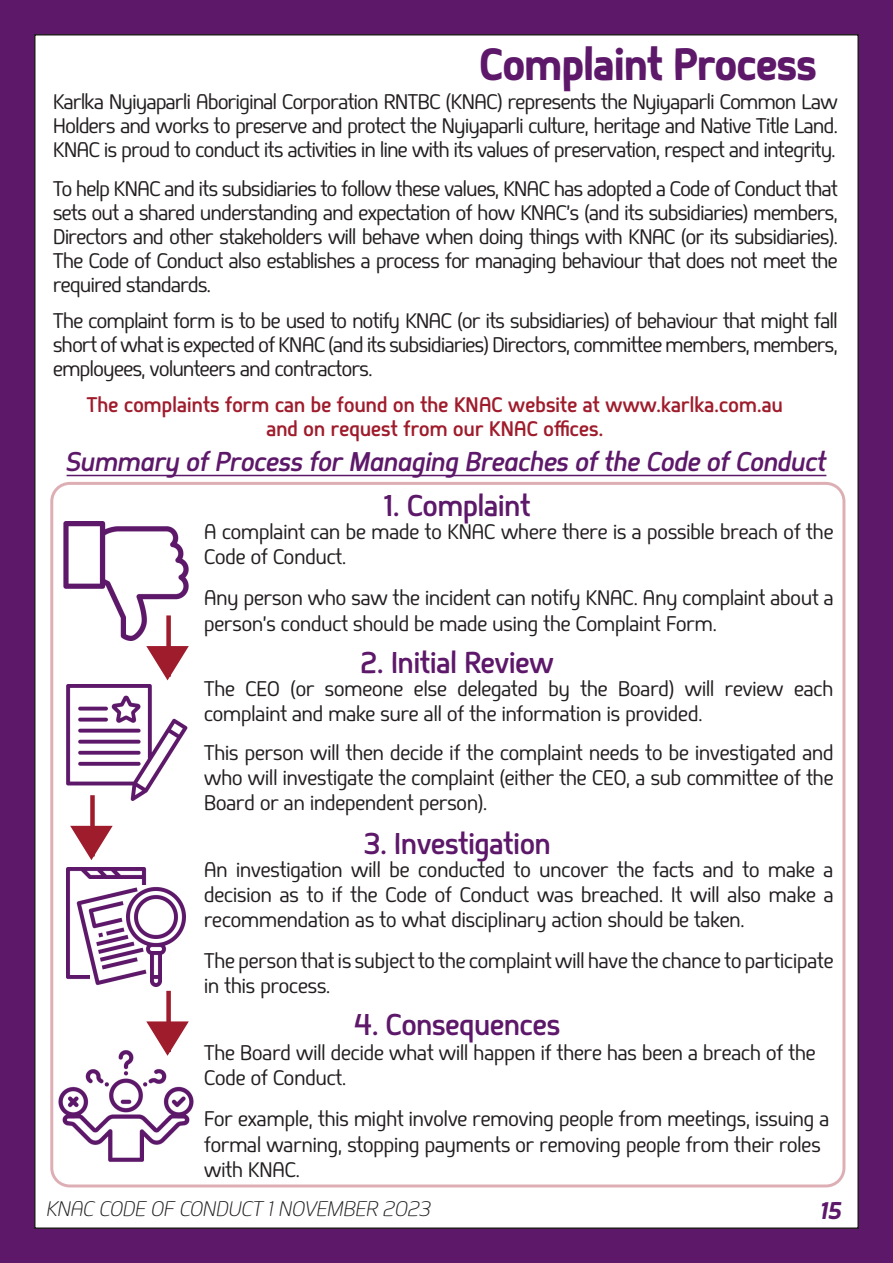
<style>
.page{position:relative;width:893px;height:1263px;background:#5d186a}
.page>*{position:absolute;margin:0;border:0;box-sizing:border-box;transform-origin:0 0}
.Image_Caption_-_Align_Right{font:800 45px "Springsteel";letter-spacing:-.01em;color:#5d186a}
.Image_Caption_-_Align_Right-2{font:700 30px "Springsteel";color:#5d186a}
.Image_Caption_-_Align_Right-3{font:italic 700 27px "Springsteel";color:#5d186a}
.t1{font:italic 800 24px "Springsteel";color:#5d186a}
.Image_Caption_-_Align_Right-4{font:21px/25.2px "Springsteel";color:#231f20}
.Image_Caption_-_Align_Right-5{font:700 21px/24px "Springsteel";letter-spacing:.01em;color:#9f1c2c;text-align:center}
.t2{font:italic 300 21px "Springsteel";color:#231f20}
</style>
<div class="page">
<div style="left:35px;top:35px;width:823px;height:1193px;background:#fff"></div>
<img style="left:63px;top:521px;width:126px;height:120px">
<img style="left:66px;top:684px;width:122px;height:117px">
<img style="left:66px;top:867px;width:120px;height:124px">
<img style="left:54px;top:1050px;width:140px;height:130px">
<div style="left:50px;top:482px;width:795px;height:705px;border:3px solid #9f1c2c;border-radius:18px"></div>
<div style="left:166px;top:615px;width:5px;height:62px;background:#9f1c2c"></div>
<svg style="left:146px;top:644px;width:43px;height:37px"></svg>
<div style="left:90px;top:795px;width:5px;height:61px;background:#9f1c2c"></div>
<svg style="left:70px;top:823px;width:43px;height:37px"></svg>
<div style="left:166px;top:991px;width:5px;height:61px;background:#9f1c2c"></div>
<svg style="left:142px;top:1019px;width:51px;height:39px"></svg>
<hr style="left:67px;top:475px;width:759px;height:1px;background:#5d186a">
<p class="Image_Caption_-_Align_Right" style="left:480px;top:36px;width:338px">Complaint Process</p>
<p class="Image_Caption_-_Align_Right-4" style="left:53px;top:90px;width:786px;line-height:24px;text-align:justify">Karlka Nyiyaparli Aboriginal Corporation RNTBC (KNAC) represents the Nyiyaparli Common Law Holders and works to preserve and protect the Nyiyaparli culture, heritage and Native Title Land.<br>KNAC is proud to conduct its activities in line with its values of preservation, respect and integrity.</p>
<p class="Image_Caption_-_Align_Right-4" style="left:53px;top:176px;width:786px;line-height:24px;text-align:justify">To help KNAC and its subsidiaries to follow these values, KNAC has adopted a Code of Conduct that sets out a shared understanding and expectation of how KNAC’s (and its subsidiaries) members, Directors and other stakeholders will behave when doing things with KNAC (or its subsidiaries).<br>The Code of Conduct also establishes a process for managing behaviour that does not meet the required standards.</p>
<p class="Image_Caption_-_Align_Right-4" style="left:53px;top:308px;width:786px;line-height:24px;text-align:justify">The complaint form is to be used to notify KNAC (or its subsidiaries) of behaviour that might fall short of what is expected of KNAC (and its subsidiaries) Directors, committee members, members, employees, volunteers and contractors.</p>
<p class="Image_Caption_-_Align_Right-5" style="left:87px;top:392px;width:697px">The complaints form can be found on the KNAC website at www.karlka.com.au and on request from our KNAC offices.</p>
<p class="Image_Caption_-_Align_Right-3" style="left:67px;top:445px;width:761px">Summary of Process for Managing Breaches of the Code of Conduct</p>
<p class="Image_Caption_-_Align_Right-2" style="left:384px;top:487px;width:148px">1. Complaint</p>
<p class="Image_Caption_-_Align_Right-4" style="left:204px;top:519px;width:631px">A complaint can be made to KNAC where there is a possible breach of the<br>Code of Conduct.</p>
<p class="Image_Caption_-_Align_Right-4" style="left:204px;top:585px;width:631px">Any person who saw the incident can notify KNAC. Any complaint about a person’s conduct should be made using the Complaint Form.</p>
<p class="Image_Caption_-_Align_Right-2" style="left:361px;top:644px;width:195px">2. Initial Review</p>
<p class="Image_Caption_-_Align_Right-4" style="left:204px;top:676px;width:631px">The CEO (or someone else delegated by the Board) will review each complaint and make sure all of the information is provided.</p>
<p class="Image_Caption_-_Align_Right-4" style="left:204px;top:740px;width:631px;text-align:justify">This person will then decide if the complaint needs to be investigated and who will investigate the complaint (either the CEO, a sub committee of the Board or an independent person).</p>
<p class="Image_Caption_-_Align_Right-2" style="left:364px;top:825px;width:188px">3. Investigation</p>
<p class="Image_Caption_-_Align_Right-4" style="left:204px;top:857px;width:631px;text-align:justify">An investigation will be conducted to uncover the facts and to make a decision as to if the Code of Conduct was breached. It will also make a recommendation as to what disciplinary action should be taken.</p>
<p class="Image_Caption_-_Align_Right-4" style="left:204px;top:948px;width:631px">The person that is subject to the complaint will have the chance to participate in this process.</p>
<p class="Image_Caption_-_Align_Right-2" style="left:354px;top:1006px;width:207px">4. Consequences</p>
<p class="Image_Caption_-_Align_Right-4" style="left:204px;top:1040px;width:613px">The Board will decide what will happen if there has been a breach of the<br>Code of Conduct.</p>
<p class="Image_Caption_-_Align_Right-4" style="left:204px;top:1106px;width:627px">For example, this might involve removing people from meetings, issuing a formal warning, stopping payments or removing people from their roles with KNAC.</p>
<p class="t2" style="left:47px;top:1196px;width:386px">KNAC CODE OF CONDUCT 1 NOVEMBER 2023</p>
<p class="t1" style="left:821px;top:1196px;width:23px">15</p>
</div>
